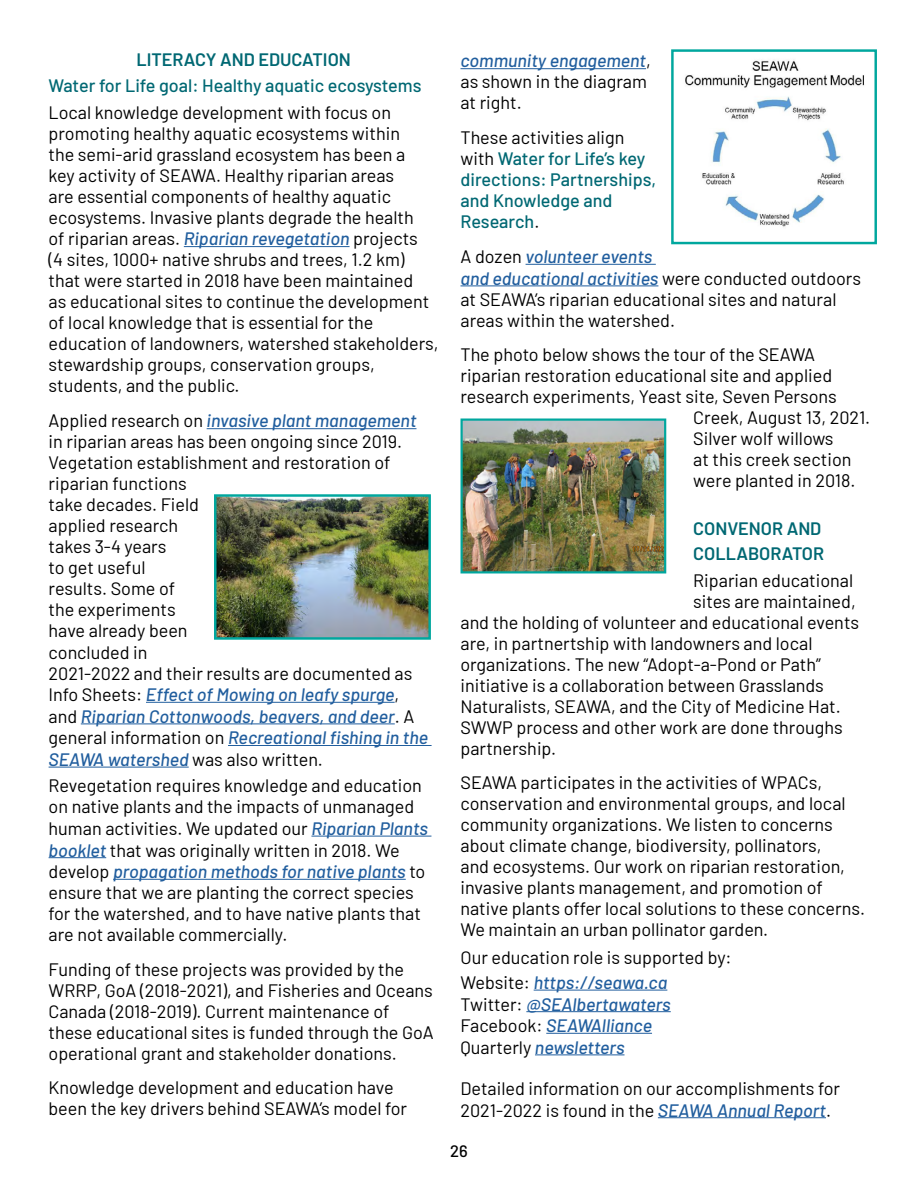
<style>
.page{position:relative;width:918px;height:1188px;background:#fff}
.page>*{position:absolute;margin:0;border:0;box-sizing:border-box;transform-origin:0 0}
.t1{font:18px/21px "Barlow";color:#000}
.t2{font:500 18px/21px "Barlow";color:#006873}
.t3{font:italic 500 18px/21.6px "Barlow";color:#215e9e}
.t4{font:600 18px/25.2px "Barlow";color:#006873}
.t5{font:500 16.5px "Barlow";color:#000}
.s1{font-weight:500;font-style:italic;color:#215e9e}
.s2{font-weight:400;color:#000}
.s3{font-weight:400;font-style:normal;color:#000}
</style>
<div class="page">
<hr style="left:460px;top:68px;width:186px;height:1px;background:#215e9e">
<hr style="left:526px;top:264px;width:130px;height:1px;background:#215e9e">
<hr style="left:460px;top:285px;width:198px;height:1px;background:#215e9e">
<hr style="left:534px;top:990px;width:133px;height:1px;background:#215e9e">
<hr style="left:526px;top:1011px;width:145px;height:1px;background:#215e9e">
<hr style="left:546px;top:1033px;width:106px;height:1px;background:#215e9e">
<hr style="left:535px;top:1054px;width:90px;height:1px;background:#215e9e">
<hr style="left:658px;top:1117px;width:168px;height:1px;background:#215e9e">
<hr style="left:184px;top:246px;width:166px;height:1px;background:#215e9e">
<hr style="left:207px;top:428px;width:209px;height:1px;background:#215e9e">
<hr style="left:146px;top:702px;width:249px;height:1px;background:#215e9e">
<hr style="left:81px;top:723px;width:314px;height:1px;background:#215e9e">
<hr style="left:228px;top:745px;width:204px;height:1px;background:#215e9e">
<hr style="left:49px;top:767px;width:140px;height:1px;background:#215e9e">
<hr style="left:311px;top:836px;width:120px;height:1px;background:#215e9e">
<hr style="left:49px;top:857px;width:57px;height:1px;background:#215e9e">
<hr style="left:113px;top:879px;width:293px;height:1px;background:#215e9e">
<img style="left:463px;top:421px;width:200px;height:149px">
<div style="left:460px;top:418px;width:206px;height:155px;border:2px solid #00a79e"></div>
<img style="left:217px;top:497px;width:211px;height:140px">
<div style="left:214px;top:494px;width:217px;height:146px;border:2px solid #00a79e"></div>
<img style="left:685px;top:60px;width:179px;height:167px">
<div style="left:671px;top:49px;width:206px;height:195px;border:2px solid #00a79e"></div>
<p class="t4" style="left:136px;top:45px;width:216px">LITERACY AND EDUCATION</p>
<p class="t2" style="left:49px;top:74px;width:374px">Water for Life goal: Healthy aquatic ecosystems</p>
<p class="t1" style="left:49px;top:100px;width:392px">Local knowledge development with focus on promoting healthy aquatic ecosystems within<br>the semi-arid grassland ecosystem has been a<br>key activity of SEAWA. Healthy riparian areas<br>are essential components of healthy aquatic ecosystems. Invasive plants degrade the health<br>of riparian areas. <span class="s1">Riparian revegetation</span> projects<br>(4 sites, 1000+ native shrubs and trees, 1.2 km) that were started in 2018 have been maintained<br>as educational sites to continue the development of local knowledge that is essential for the education of landowners, watershed stakeholders, stewardship groups, conservation groups, students, and the public.</p>
<p class="t1" style="left:49px;top:409px;width:381px">Applied research on <span class="s1">invasive plant management </span>in riparian areas has been ongoing since 2019.<br>Vegetation establishment and restoration of riparian functions<br>take decades. Field<br>applied research<br>takes 3-4 years<br>to get useful<br>results. Some of<br>the experiments<br>have already been<br>concluded in<br>2021-2022 and their results are documented as<br>Info Sheets: <span class="s1">Effect of Mowing on leafy spurge</span>, and <span class="s1">Riparian Cottonwoods, beavers, and deer</span>. A general information on <span class="s1">Recreational fishing in the<br>SEAWA watershed</span> was also written.</p>
<p class="t1" style="left:49px;top:774px;width:381px">Revegetation requires knowledge and education on native plants and the impacts of unmanaged human activities. We updated our <span class="s1">Riparian Plants booklet</span> that was originally written in 2018. We develop <span class="s1">propagation methods for native plants</span> to ensure that we are planting the correct species for the watershed, and to have native plants that are not available commercially.</p>
<p class="t1" style="left:49px;top:957px;width:387px">Funding of these projects was provided by the WRRP, GoA (2018-2021), and Fisheries and Oceans Canada (2018-2019). Current maintenance of these educational sites is funded through the GoA operational grant and stakeholder donations.</p>
<p class="t1" style="left:49px;top:1076px;width:360px">Knowledge development and education have been the key drivers behind SEAWA’s model for</p>
<p class="t1" style="left:460px;top:49px;width:192px"><span class="s1">community engagement</span>, as shown in the diagram at right.</p>
<p class="t2" style="left:460px;top:125px;width:197px"><span class="s2">These activities align with</span> Water for Life’s key directions: Partnerships, and Knowledge and<br>Research<span class="s2">.</span></p>
<p class="t1" style="left:460px;top:245px;width:402px">A dozen <span class="s1">volunteer events<br>and educational activities</span> were conducted outdoors at SEAWA’s riparian educational sites and natural areas within the watershed.</p>
<p class="t1" style="left:460px;top:343px;width:356px">The photo below shows the tour of the SEAWA</p>
<p class="t1" style="left:460px;top:364px;width:373px">riparian restoration educational site and applied</p>
<p class="t1" style="left:460px;top:385px;width:378px">research experiments, Yeast site, Seven Persons</p>
<p class="t1" style="left:693px;top:406px;width:179px">Creek, August 13, 2021.</p>
<p class="t1" style="left:693px;top:427px;width:142px">Silver wolf willows</p>
<p class="t1" style="left:693px;top:448px;width:160px">at this creek section</p>
<p class="t1" style="left:693px;top:469px;width:164px">were planted in 2018.</p>
<p class="t4" style="left:693px;top:515px;width:132px">CONVENOR AND<br>COLLABORATOR</p>
<p class="t1" style="left:693px;top:568px;width:161px">Riparian educational</p>
<p class="t1" style="left:693px;top:589px;width:164px">sites are maintained,</p>
<p class="t1" style="left:460px;top:610px;width:400px">and the holding of volunteer and educational events</p>
<p class="t1" style="left:460px;top:631px;width:354px">are, in partnertship with landowners and local</p>
<p class="t1" style="left:460px;top:652px;width:362px">organizations. The new “Adopt-a-Pond or Path”</p>
<p class="t1" style="left:460px;top:673px;width:365px">initiative is a collaboration between Grasslands</p>
<p class="t1" style="left:460px;top:694px;width:382px">Naturalists, SEAWA, and the City of Medicine Hat.</p>
<p class="t1" style="left:460px;top:715px;width:384px">SWWP process and other work are done throughs</p>
<p class="t1" style="left:460px;top:736px;width:97px">partnership.</p>
<p class="t1" style="left:460px;top:771px;width:406px">SEAWA participates in the activities of WPACs, conservation and environmental groups, and local community organizations. We listen to concerns about climate change, biodiversity, pollinators,<br>and ecosystems. Our work on riparian restoration, invasive plants management, and promotion of native plants offer local solutions to these concerns.<br>We maintain an urban pollinator garden.</p>
<p class="t1" style="left:460px;top:944px;width:273px;line-height:24.9px">Our education role is supported by:<br>Website: <span class="s1">https://seawa.ca</span></p>
<p class="t3" style="left:460px;top:992px;width:212px"><span class="s3">Twitter:</span> @SEAlbertawaters<br><span class="s3">Facebook:</span> SEAWAlliance<br><span class="s3">Quarterly</span> newsletters</p>
<p class="t1" style="left:460px;top:1076px;width:381px;line-height:21.6px">Detailed information on our accomplishments for<br>2021-2022 is found in the <span class="s1">SEAWA Annual Report</span>.</p>
<p class="t5" style="left:450px;top:1139px;width:19px">26</p>
</div>
